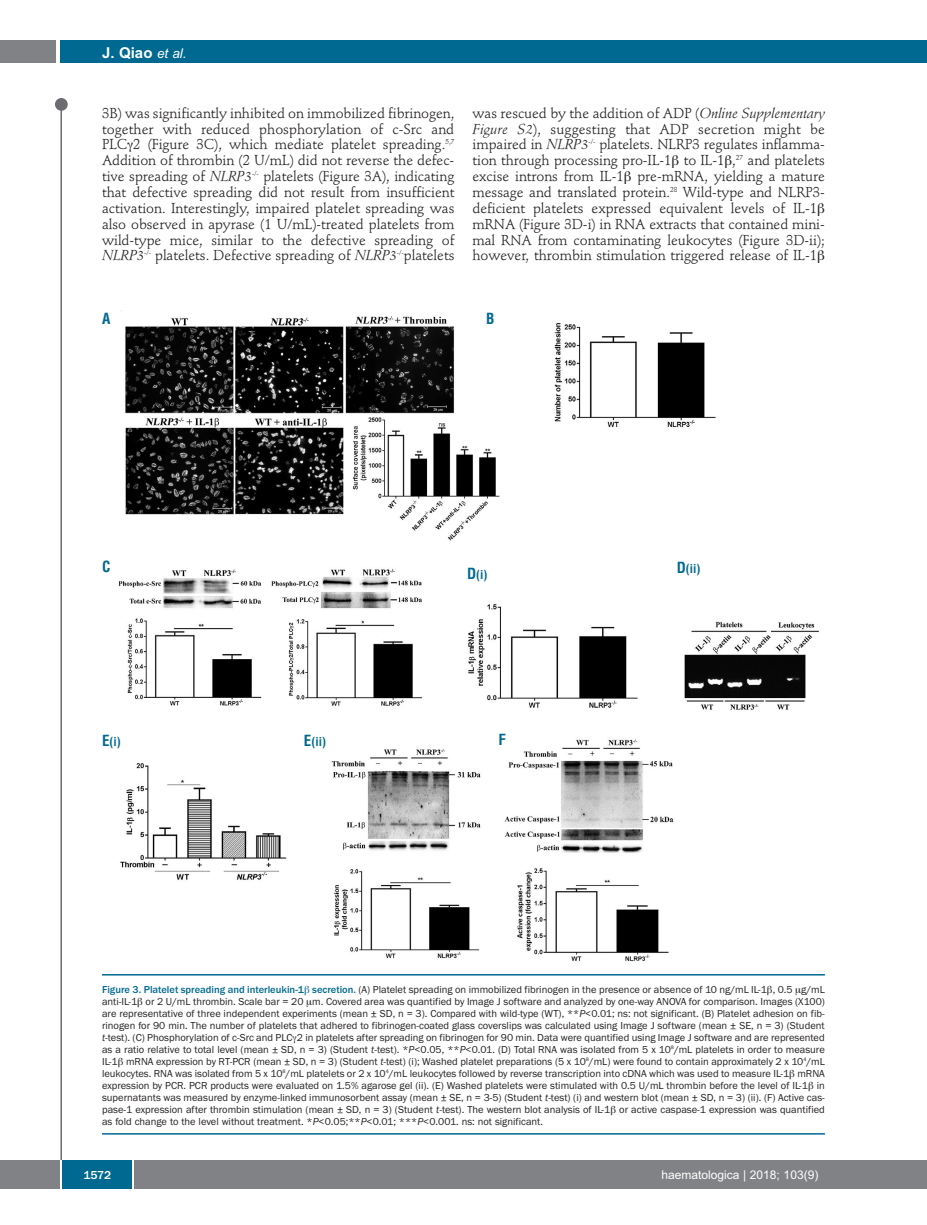
<style>
.page{position:relative;width:927px;height:1225px;background:#fff}
.page>*{position:absolute;margin:0;border:0;box-sizing:border-box;transform-origin:0 0}
.t1{font:700 15px "Arial";color:#fff}
.t2{font:700 condensed 15px "Helvetica";color:#006991}
.t3{font:14.25px/15.9px "Stempel Schneidler";letter-spacing:-.005em;color:#231f20;text-align:justify}
.t4{font:12px "Arial";color:#fff}
.t5{font:700 condensed 12px "Helvetica";color:#006991}
.t6{font:500 12px "Franklin Gothic";color:#fff}
.t7{font:10.5px/12px "Franklin Gothic";color:#231f20;text-align:justify}
.s1{font-weight:400;font-style:italic;font-size:13.5px}
.s2{font-style:italic}
.s3{font-size:15px}
.s4{font-weight:500;color:#006991}
</style>
<div class="page">
<div style="left:911px;top:40px;width:16px;height:22px;background:#006991"></div>
<div style="left:910px;top:1160px;width:17px;height:28px;background:#808285"></div>
<div style="left:55px;top:98px;width:13px;height:13px;background:#6c6d70;border-radius:50%"></div>
<hr style="left:60px;top:101px;width:2px;height:1061px;background:#6c6d70">
<div style="left:60px;top:40px;width:852px;height:22px;background:#006991"></div>
<div style="left:0;top:40px;width:56px;height:22px;background:#808285"></div>
<div style="left:0;top:1160px;width:911px;height:28px;background:#808285"></div>
<div style="left:62px;top:1160px;width:71px;height:28px;background:#006991"></div>
<hr style="left:60px;top:1160px;width:2px;height:28px;background:#fff">
<svg style="left:133px;top:1160px;width:1px;height:28px"></svg>
<img style="left:102px;top:310px;width:720px;height:666px">
<hr style="left:102px;top:974px;width:723px;height:1px;background:#006991">
<hr style="left:102px;top:1133px;width:723px;height:1px;background:#006991">
<h1 class="t1" style="left:102px;top:44px;width:86px">J. Qiao <span class="s1">et al.</span></h1>
<p class="t3" style="left:102px;top:106px;width:354px">3B) was significantly inhibited on immobilized fibrinogen, together with reduced phosphorylation of c-Src and PLC 2 (Figure 3C), which mediate platelet spreading.<sup>5,7<br></sup>Addition of thrombin (2 U/mL) did not reverse the defec&shy;tive spreading of <span class="s2">NLRP3</span><sup>-/-</sup> platelets (Figure 3A), indicating that defective spreading did not result from insufficient activation. Interestingly, impaired platelet spreading was also observed in apyrase (1 U/mL)-treated platelets from wild-type mice, similar to the defective spreading of <span class="s2">NLRP3</span><sup>-/-</sup> platelets. Defective spreading of <span class="s2">NLRP3</span><sup>-/-</sup>platelets</p>
<p class="t3" style="left:472px;top:106px;width:354px;text-align:left">was rescued by the addition of ADP (<span class="s2">Online Supplementary Figure S2</span>), suggesting that ADP secretion might be impaired in <span class="s2">NLRP3</span><sup>-/-</sup> platelets. NLRP3 regulates inflamma&shy;tion through processing pro-IL-1 to IL-1 ,<sup>27</sup> and platelets excise introns from IL-1 pre-mRNA, yielding a mature message and translated protein.<sup>28</sup> Wild-type and NLRP3- deficient platelets expressed equivalent levels of IL-1 mRNA (Figure 3D-i) in RNA extracts that contained mini&shy;mal RNA from contaminating leukocytes (Figure 3D-ii); however, thrombin stimulation triggered release of IL-1</p>
<h1 class="t2" style="left:102px;top:310px;width:10px">A</h1>
<h1 class="t2" style="left:486px;top:310px;width:10px">B</h1>
<h1 class="t2" style="left:102px;top:558px;width:10px">C</h1>
<p class="t5" style="left:467px;top:568px;width:22px"><span class="s3">D</span>(i)</p>
<p class="t5" style="left:677px;top:562px;width:25px"><span class="s3">D</span>(ii)</p>
<p class="t5" style="left:102px;top:734px;width:20px"><span class="s3">E</span>(i)</p>
<h1 class="t2" style="left:498px;top:731px;width:9px">F</h1>
<p class="t5" style="left:304px;top:735px;width:24px"><span class="s3">E</span>(ii)</p>
<p class="t7" style="left:102px;top:983px;width:724px"><span class="s4">Figure 3. Platelet spreading and interleukin-1 secretion.</span> (A) Platelet spreading on immobilized fibrinogen in the presence or absence of 10 ng/mL IL-1 , 0.5 g/mL anti-IL-1 or 2 U/mL thrombin. Scale bar = 20 m. Covered area was quantified by Image J software and analyzed by one-way ANOVA for comparison. Images (X100) are representative of three independent experiments (mean ± SD, n = 3). Compared with wild-type (WT), **<span class="s2">P</span>&lt;0.01; ns: not significant. (B) Platelet adhesion on fib&shy;rinogen for 90 min. The number of platelets that adhered to fibrinogen-coated glass coverslips was calculated using Image J software (mean ± SE, n = 3) (Student <span class="s2">t</span>-test). (C) Phosphorylation of c-Src and PLC 2 in platelets after spreading on fibrinogen for 90 min. Data were quantified using Image J software and are represented as a ratio relative to total level (mean ± SD, n = 3) (Student <span class="s2">t</span>-test). *<span class="s2">P</span>&lt;0.05, **<span class="s2">P</span>&lt;0.01. (D) Total RNA was isolated from 5 x 10<sup>8</sup>/mL platelets in order to measure IL-1 mRNA expression by RT-PCR (mean ± SD, n = 3) (Student <span class="s2">t</span>-test) (i); Washed platelet preparations (5 x 10<sup>8</sup>/mL) were found to contain approximately 2 x 10<sup>4</sup>/mL leukocytes. RNA was isolated from 5 x 10<sup>8</sup>/mL platelets or 2 x 10<sup>4</sup>/mL leukocytes followed by reverse transcription into cDNA which was used to measure IL-1 mRNA expression by PCR. PCR products were evaluated on 1.5% agarose gel (ii). (E) Washed platelets were stimulated with 0.5 U/mL thrombin before the level of IL-1 in supernatants was measured by enzyme-linked immunosorbent assay (mean ± SE, n = 3-5) (Student <span class="s2">t</span>-test) (i) and western blot (mean ± SD, n = 3) (ii). (F) Active cas&shy;pase-1 expression after thrombin stimulation (mean ± SD, n = 3) (Student <span class="s2">t</span>-test). The western blot analysis of IL-1 or active caspase-1 expression was quantified as fold change to the level without treatment. *<span class="s2">P</span>&lt;0.05;**<span class="s2">P</span>&lt;0.01; ***<span class="s2">P</span>&lt;0.001. ns: not significant.</p>
<p class="t6" style="left:83px;top:1167px;width:29px">1572</p>
<p class="t4" style="left:661px;top:1167px;width:158px">haematologica | 2018; 103(9)</p>
</div>
